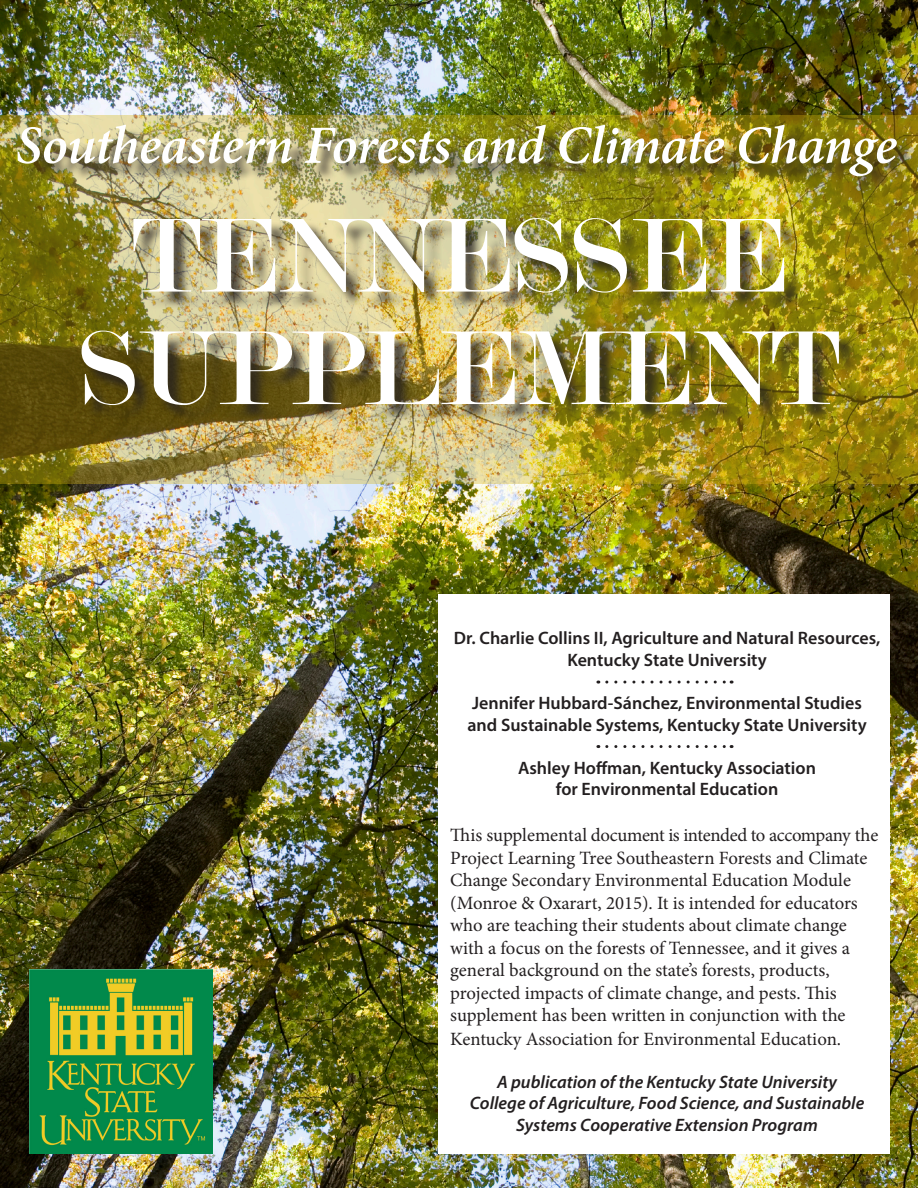
<style>
.page{position:relative;width:918px;height:1188px;background:#fff}
.page>*{position:absolute;margin:0;border:0;box-sizing:border-box;transform-origin:0 0}
.t1{font:112.5px/112.5px "Modern";color:#fff;text-align:center}
.t2{font:italic 600 54px "Minion Pro";letter-spacing:-.015em;color:#fff}
.t3{font:18.75px/22.6px "Minion Pro";letter-spacing:-.005em;color:#231f20}
.t4{font:600 18px/21.6px "Myriad Pro";color:#231f20;text-align:center}
.t5{font:italic 600 18px/21.6px "Myriad Pro";color:#231f20;text-align:center}
</style>
<div class="page">
<img style="left:0;top:0;width:918px;height:1188px">
<img style="left:0;top:115px;width:918px;height:369px">
<div style="left:439px;top:594px;width:451px;height:560px;background:#fff"></div>
<svg style="left:607px;top:681px;width:125px;height:3px"></svg>
<svg style="left:607px;top:745px;width:125px;height:3px"></svg>
<img style="left:30px;top:970px;width:182px;height:184px">
<div style="left:84px;top:221px;width:774px;height:203px;background:#231f20;opacity:.75"></div>
<div style="left:20px;top:127px;width:895px;height:68px;background:#231f20;opacity:.75"></div>
<p class="t2" style="left:16px;top:108px;width:883px">Southeastern Forests and Climate Change</p>
<p class="t1" style="left:79px;top:201px;width:761px">TENNESSEE<br>SUPPLEMENT</p>
<p class="t4" style="left:454px;top:627px;width:428px">Dr. Charlie Collins II, Agriculture and Natural Resources,<br>Kentucky State University</p>
<p class="t4" style="left:467px;top:692px;width:401px;text-align:left">Jennifer Hubbard-Sánchez, Environmental Studies and Sustainable Systems, Kentucky State University</p>
<p class="t4" style="left:518px;top:756px;width:299px">Ashley Hoffman, Kentucky Association for Environmental Education</p>
<p class="t3" style="left:450px;top:824px;width:430px">This supplemental document is intended to accompany the Project Learning Tree Southeastern Forests and Climate Change Secondary Environmental Education Module (Monroe &amp; Oxarart, 2015). It is intended for educators who are teaching their students about climate change with a focus on the forests of Tennessee, and it gives a general background on the state’s forests, products, projected impacts of climate change, and pests. This supplement has been written in conjunction with the Kentucky Association for Environmental Education.</p>
<p class="t5" style="left:470px;top:1071px;width:396px">A publication of the Kentucky State University<br>College of Agriculture, Food Science, and Sustainable<br>Systems Cooperative Extension Program</p>
</div>
